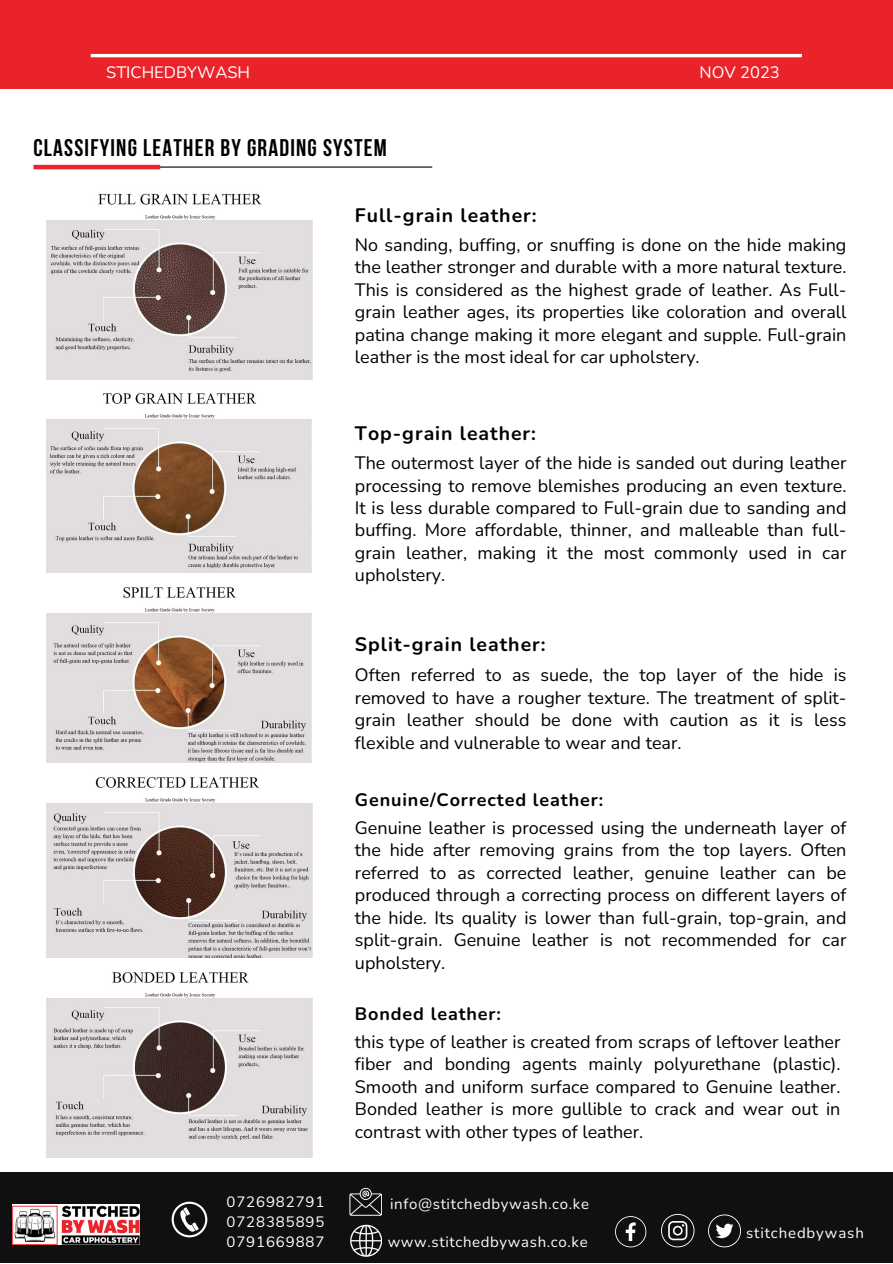
<style>
.page{position:relative;width:893px;height:1264px;background:#fff}
.page>*{position:absolute;margin:0;border:0;box-sizing:border-box;transform-origin:0 0}
.t1{font:700 24px "Bebas Neue";letter-spacing:.05em;color:#000001}
.t2{font:700 19.5px "Nunito";letter-spacing:.05em;color:#000001}
.t3{font:18px/22.5px "Nunito";color:#000001;text-align:justify}
.t4{font:700 18px "Nunito";letter-spacing:.05em;color:#000001}
.t5{font:16.5px "Nunito";color:#fff}
.t6{font:15px "Nunito";letter-spacing:.045em;color:#fefdfd}
.t7{font:15px "Nunito";letter-spacing:.06em;color:#fff}
</style>
<div class="page">
<div style="left:0;top:1172px;width:892px;height:90px;background:#101010"></div>
<svg style="left:172px;top:1201px;width:35px;height:36px"></svg>
<svg style="left:349px;top:1187px;width:33px;height:28px"></svg>
<img style="left:13px;top:1204px;width:127px;height:40px">
<svg style="left:615px;top:1216px;width:31px;height:31px"></svg>
<svg style="left:661px;top:1213px;width:33px;height:34px"></svg>
<svg style="left:708px;top:1214px;width:32px;height:32px"></svg>
<svg style="left:350px;top:1224px;width:31px;height:32px"></svg>
<hr style="left:154px;top:166px;width:278px;height:2px;background:#000">
<hr style="left:33px;top:165px;width:127px;height:4px;background:#e92329">
<img style="left:47px;top:193px;width:265px;height:380px">
<img style="left:47px;top:586px;width:264px;height:177px">
<img style="left:47px;top:777px;width:265px;height:181px">
<img style="left:47px;top:972px;width:265px;height:185px">
<div style="left:0;top:0;width:892px;height:89px;background:#e92329"></div>
<hr style="left:91px;top:54px;width:710px;height:3px;background:#fff">
<p class="t5" style="left:106px;top:61px;width:145px">STICHEDBYWASH</p>
<p class="t5" style="left:699px;top:61px;width:82px">NOV 2023</p>
<p class="t1" style="left:33px;top:138px;width:355px">CLASSIFYING LEATHER BY GRADING SYSTEM</p>
<p class="t2" style="left:355px;top:202px;width:183px">Full-grain leather:</p>
<p class="t3" style="left:355px;top:234px;width:493px">No sanding, buffing, or snuffing is done on the hide making the leather stronger and durable with a more natural texture.<br>This is considered as the highest grade of leather. As Full&shy;grain leather ages, its properties like coloration and overall patina change making it more elegant and supple. Full-grain leather is the most ideal for car upholstery.</p>
<p class="t2" style="left:355px;top:420px;width:183px">Top-grain leather:</p>
<p class="t3" style="left:355px;top:452px;width:493px">The outermost layer of the hide is sanded out during leather processing to remove blemishes producing an even texture.<br>It is less durable compared to Full-grain due to sanding and buffing. More affordable, thinner, and malleable than full&shy;grain leather, making it the most commonly used in car upholstery.</p>
<p class="t2" style="left:355px;top:631px;width:192px">Split-grain leather:</p>
<p class="t3" style="left:355px;top:664px;width:493px">Often referred to as suede, the top layer of the hide is removed to have a rougher texture. The treatment of split&shy;grain leather should be done with caution as it is less flexible and vulnerable to wear and tear.</p>
<p class="t4" style="left:355px;top:788px;width:250px">Genuine/Corrected leather:</p>
<p class="t3" style="left:355px;top:816px;width:493px">Genuine leather is processed using the underneath layer of the hide after removing grains from the top layers. Often referred to as corrected leather, genuine leather can be produced through a correcting process on different layers of the hide. Its quality is lower than full-grain, top-grain, and split-grain. Genuine leather is not recommended for car upholstery.</p>
<p class="t4" style="left:355px;top:1001px;width:148px">Bonded leather:</p>
<p class="t7" style="left:226px;top:1191px;width:99px">0726982791</p>
<p class="t7" style="left:226px;top:1211px;width:99px">0728385895</p>
<p class="t7" style="left:226px;top:1232px;width:99px">0791669887</p>
<p class="t3" style="left:355px;top:1030px;width:487px">this type of leather is created from scraps of leftover leather fiber and bonding agents mainly polyurethane (plastic).<br>Smooth and uniform surface compared to Genuine leather.<br>Bonded leather is more gullible to crack and wear out in contrast with other types of leather.</p>
<p class="t6" style="left:390px;top:1193px;width:200px">info@stitchedbywash.co.ke</p>
<p class="t6" style="left:387px;top:1231px;width:201px">www.stitchedbywash.co.ke</p>
<p class="t7" style="left:746px;top:1222px;width:119px">stitchedbywash</p>
</div>
